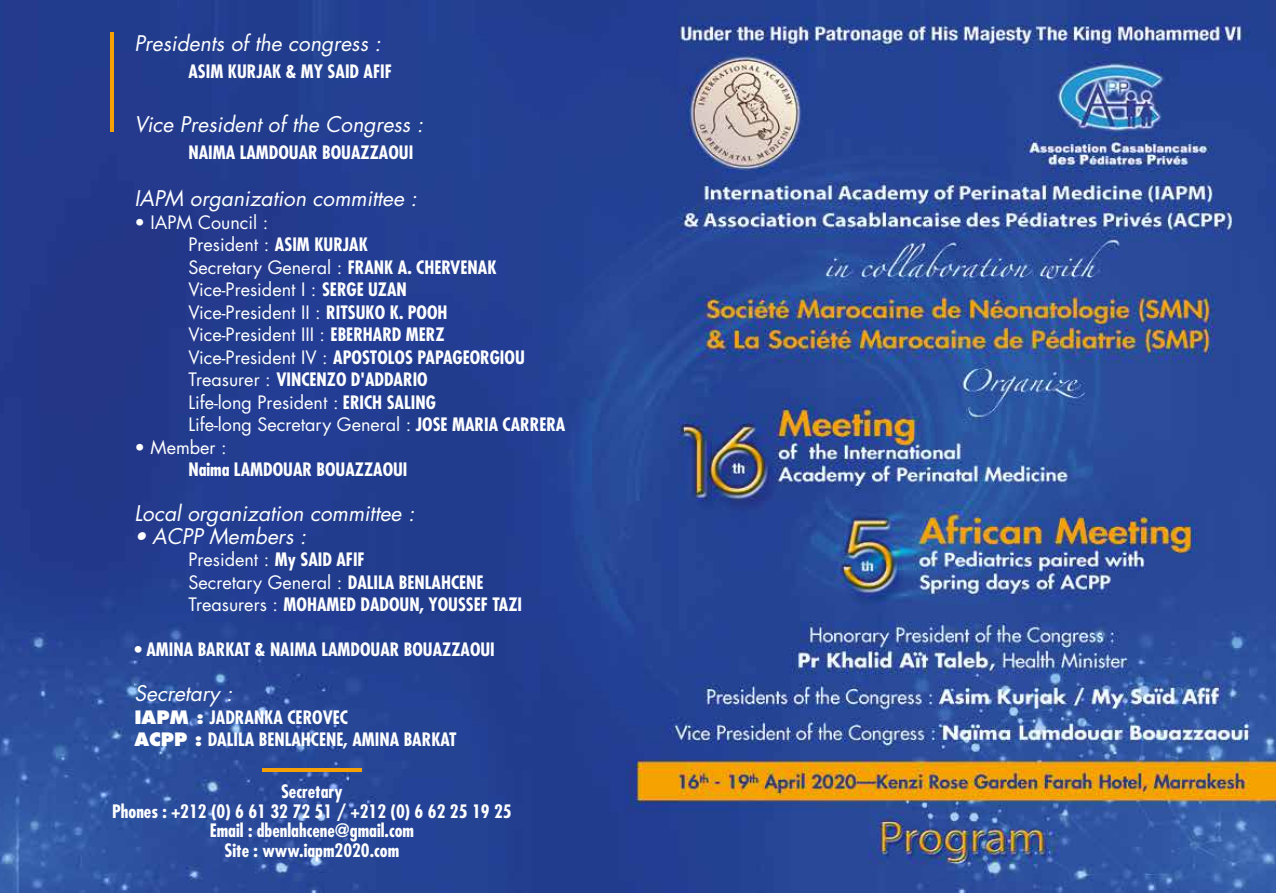
<style>
.page{position:relative;width:1276px;height:893px;background:#fff}
.page>*{position:absolute;margin:0;border:0;box-sizing:border-box;transform-origin:0 0}
.t1{font:italic 21px "Futura";color:#fff}
.t2{font:700 condensed 18px/22.5px "Futura";color:#fff}
.t3{font:18px/22.5px "Futura";color:#fff}
.s1{font-weight:700;font-stretch:condensed}
.s2{font-weight:400;font-stretch:normal}
.s3{font-weight:800;font-stretch:normal}
</style>
<div class="page">
<img style="left:0;top:0;width:1276px;height:893px">
<hr style="left:111px;top:32px;width:3px;height:100px;background:#f6a206">
<hr style="left:262px;top:768px;width:100px;height:3px;background:#f6a206">
<p class="t1" style="left:134px;top:29px;width:248px">Presidents of the congress :</p>
<p class="t2" style="left:188px;top:60px;width:205px">ASIM KURJAK &amp; MY SAID AFIF</p>
<p class="t1" style="left:134px;top:110px;width:290px">Vice President of the Congress :</p>
<p class="t2" style="left:188px;top:141px;width:226px">NAIMA LAMDOUAR BOUAZZAOUI</p>
<p class="t1" style="left:134px;top:184px;width:284px">IAPM organization committee :</p>
<p class="t3" style="left:188px;top:211px;width:378px;text-indent:-54px">• IAPM Council :<br>President : <span class="s1">ASIM KURJAK<br></span>Secretary General : <span class="s1">FRANK A. CHERVENAK </span>Vice-President I : <span class="s1">SERGE UZAN<br></span>Vice-President II : <span class="s1">RITSUKO K. POOH<br></span>Vice-President III : <span class="s1">EBERHARD MERZ<br></span>Vice-President IV : <span class="s1">APOSTOLOS PAPAGEORGIOU </span>Treasurer : <span class="s1">VINCENZO D'ADDARIO<br></span>Life-long President : <span class="s1">ERICH SALING<br></span>Life-long Secretary General : <span class="s1">JOSE MARIA CARRERA</span></p>
<p class="t3" style="left:134px;top:436px;width:94px">• Member :</p>
<p class="t2" style="left:188px;top:458px;width:221px">Naima LAMDOUAR BOUAZZAOUI</p>
<p class="t1" style="left:134px;top:499px;width:282px">Local organization committee :</p>
<p class="t1" style="left:134px;top:522px;width:173px">• ACPP Members :</p>
<p class="t2" style="left:188px;top:548px;width:335px"><span class="s2">President :</span> My SAID AFIF<br><span class="s2">Secretary General :</span> DALILA BENLAHCENE<br><span class="s2">Treasurers :</span> MOHAMED DADOUN, YOUSSEF TAZI</p>
<p class="t2" style="left:134px;top:638px;width:362px">• AMINA BARKAT &amp; NAIMA LAMDOUAR BOUAZZAOUI</p>
<p class="t1" style="left:134px;top:679px;width:100px">Secretary :</p>
<p class="t2" style="left:134px;top:706px;width:324px"><span class="s3">IAPM :</span> JADRANKA CEROVEC<br><span class="s3">ACPP :</span> DALILA BENLAHCENE, AMINA BARKAT</p>
<p class="t2" style="left:112px;top:781px;width:401px;line-height:19.5px;text-align:center">Secretary<br>Phones : +212 (0) 6 61 32 72 51 / +212 (0) 6 62 25 19 25<br>Email : dbenlahcene@gmail.com<br>Site : www.iapm2020.com</p>
</div>
